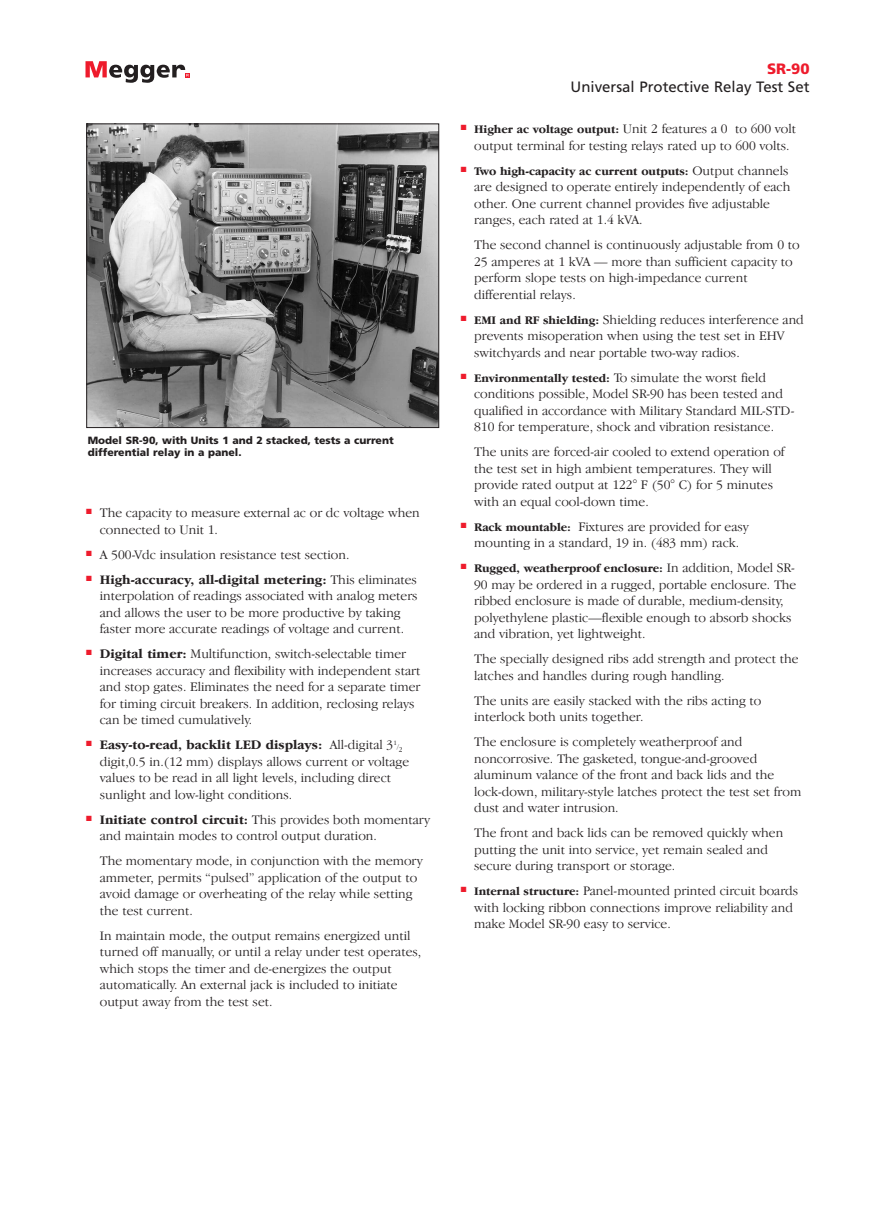
<style>
.page{position:relative;width:893px;height:1215px;background:#fff}
.page>*{position:absolute;margin:0;border:0;box-sizing:border-box;transform-origin:0 0}
.t1{font:15px "Frutiger";color:#231f20}
.t2{font:900 15px "Frutiger";color:#ee1b2c}
.t3{font:300 13.5px/16.5px "Garamond IT Cby BT";color:#231f20}
.t4{font:700 13.5px "Garamond IT Cby BT";color:#231f20}
.t5{font:700 12px "Garamond IT Cby BT";letter-spacing:-.005em;color:#231f20}
.t6{font:900 10.5px/12px "Frutiger";color:#231f20}
.t7{font:300 7.5px "Garamond IT Cby BT";color:#231f20}
.s1{font-weight:700}
.s2{font-weight:300}
.s3{font-weight:700;font-size:12px}
.s4{font-weight:300;font-size:13.5px}
</style>
<div class="page">
<svg style="left:85px;top:61px;width:104px;height:22px"></svg>
<img style="left:88px;top:126px;width:349px;height:300px">
<div style="left:86px;top:124px;width:353px;height:304px;border:1px solid #231f20"></div>
<p class="t6" style="left:88px;top:435px;width:307px">Model SR-90, with Units 1 and 2 stacked, tests a current differential relay in a panel.</p>
<p class="t3" style="left:100px;top:506px;width:321px;text-indent:-14px"><sup>■</sup> The capacity to measure external ac or dc voltage when connected to Unit 1.</p>
<p class="t3" style="left:86px;top:547px;width:264px"><sup>■</sup> A 500-Vdc insulation resistance test section.</p>
<p class="t3" style="left:100px;top:572px;width:319px;text-indent:-14px"><sup>■</sup> <span class="s1">High-accuracy, all-digital metering:</span> This eliminates interpolation of readings associated with analog meters and allows the user to be more productive by taking faster more accurate readings of voltage and current.</p>
<p class="t3" style="left:100px;top:647px;width:322px;text-indent:-14px"><sup>■</sup> <span class="s1">Digital timer:</span> Multifunction, switch-selectable timer increases accuracy and flexibility with independent start and stop gates. Eliminates the need for a separate timer for timing circuit breakers. In addition, reclosing relays can be timed cumulatively.</p>
<p class="t4" style="left:86px;top:740px;width:312px"><sup>■</sup> Easy-to-read, backlit LED displays: <span class="s2">All-digital 3</span><sup>1</sup></p>
<p class="t7" style="left:397px;top:745px;width:7px">/2</p>
<p class="t3" style="left:100px;top:754px;width:311px">digit,0.5 in.(12 mm) displays allows current or voltage values to be read in all light levels, including direct sunlight and low-light conditions.</p>
<p class="t3" style="left:100px;top:812px;width:332px;text-indent:-14px"><sup>■</sup> <span class="s1">Initiate control circuit:</span> This provides both momentary and maintain modes to control output duration.</p>
<p class="t3" style="left:100px;top:854px;width:324px">The momentary mode, in conjunction with the memory ammeter, permits “pulsed” application of the output to avoid damage or overheating of the relay while setting the test current.</p>
<p class="t3" style="left:100px;top:928px;width:323px">In maintain mode, the output remains energized until turned off manually, or until a relay under test operates, which stops the timer and de-energizes the output automatically. An external jack is included to initiate output away from the test set.</p>
<p class="t2" style="left:767px;top:63px;width:44px">SR-90</p>
<p class="t1" style="left:570px;top:81px;width:240px">Universal Protective Relay Test Set</p>
<p class="t3" style="left:460px;top:122px;width:337px;text-align:center"><sup>■</sup> <span class="s3">Higher ac voltage output:</span> Unit 2 features a 0 to 600 volt output terminal for testing relays rated up to 600 volts.</p>
<p class="t5" style="left:460px;top:166px;width:329px"><sup>■</sup> Two high-capacity ac current outputs: <span class="s4">Output channels</span></p>
<p class="t3" style="left:474px;top:180px;width:318px">are designed to operate entirely independently of each other. One current channel provides five adjustable ranges, each rated at 1.4 kVA.</p>
<p class="t3" style="left:474px;top:238px;width:327px">The second channel is continuously adjustable from 0 to 25 amperes at 1 kVA — more than sufficient capacity to perform slope tests on high-impedance current differential relays.</p>
<p class="t3" style="left:474px;top:312px;width:331px;text-indent:-13px"><sup>■</sup> <span class="s3">EMI and RF shielding:</span> Shielding reduces interference and prevents misoperation when using the test set in EHV switchyards and near portable two-way radios.</p>
<p class="t3" style="left:474px;top:370px;width:322px;text-indent:-14px"><sup>■</sup> <span class="s3">Environmentally tested:</span> To simulate the worst field conditions possible, Model SR-90 has been tested and qualified in accordance with Military Standard MIL-STD-810 for temperature, shock and vibration resistance.</p>
<p class="t3" style="left:474px;top:445px;width:312px">The units are forced-air cooled to extend operation of the test set in high ambient temperatures. They will provide rated output at 122° F (50° C) for 5 minutes with an equal cool-down time.</p>
<p class="t3" style="left:460px;top:519px;width:290px;text-align:center"><sup>■</sup> <span class="s3">Rack mountable:</span> Fixtures are provided for easy mounting in a standard, 19 in. (483 mm) rack.</p>
<p class="t5" style="left:460px;top:564px;width:335px"><sup>■</sup> Rugged, weatherproof enclosure: <span class="s4">In addition, Model SR-</span></p>
<p class="t3" style="left:474px;top:577px;width:323px">90 may be ordered in a rugged, portable enclosure. The ribbed enclosure is made of durable, medium-density, polyethylene plastic—flexible enough to absorb shocks and vibration, yet lightweight.</p>
<p class="t3" style="left:474px;top:652px;width:326px">The specially designed ribs add strength and protect the latches and handles during rough handling.</p>
<p class="t3" style="left:474px;top:693px;width:289px">The units are easily stacked with the ribs acting to interlock both units together.</p>
<p class="t3" style="left:474px;top:735px;width:328px">The enclosure is completely weatherproof and noncorrosive. The gasketed, tongue-and-grooved aluminum valance of the front and back lids and the lock-down, military-style latches protect the test set from dust and water intrusion.</p>
<p class="t3" style="left:474px;top:826px;width:310px">The front and back lids can be removed quickly when putting the unit into service, yet remain sealed and secure during transport or storage.</p>
<p class="t3" style="left:474px;top:884px;width:325px;text-indent:-14px"><sup>■</sup> <span class="s3">Internal structure:</span> Panel-mounted printed circuit boards with locking ribbon connections improve reliability and make Model SR-90 easy to service.</p>
</div>
